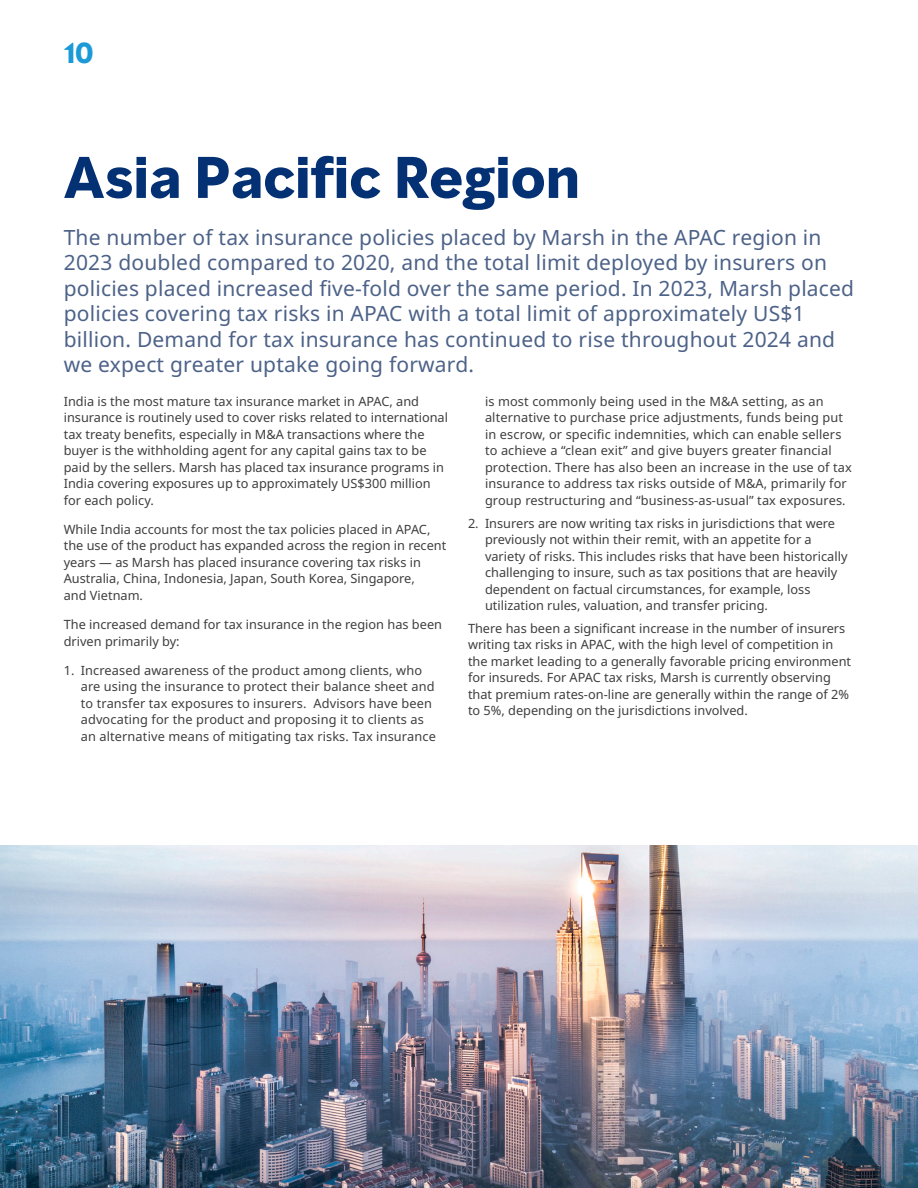
<style>
.page{position:relative;width:918px;height:1188px;background:#fff}
.page>*{position:absolute;margin:0;border:0;box-sizing:border-box;transform-origin:0 0}
.Page_Heading__36_39{font:700 54px "MMC Display";letter-spacing:.01em;color:#043174}
.t1{font:700 27px "MMC Display";color:#1b9ad7}
.Body_Intro__14_17{font:21px/25.5px "Noto Sans";letter-spacing:.01em;color:#4d6288}
.t2{font:12.75px/16.5px "Noto Sans";color:#3e3e3f}
</style>
<div class="page">
<img style="left:0;top:846px;width:918px;height:342px">
<h2 class="t1" style="left:64px;top:35px;width:31px">10</h2>
<h1 class="Page_Heading__36_39" style="left:64px;top:142px;width:517px">Asia Pacific Region</h1>
<h3 class="Body_Intro__14_17" style="left:64px;top:225px;width:792px">The number of tax insurance policies placed by Marsh in the APAC region in 2023 doubled compared to 2020, and the total limit deployed by insurers on policies placed increased five-fold over the same period. In 2023, Marsh placed policies covering tax risks in APAC with a total limit of approximately US$1 billion. Demand for tax insurance has continued to rise throughout 2024 and we expect greater uptake going forward.</h3>
<p class="t2" style="left:64px;top:393px;width:386px">India is the most mature tax insurance market in APAC, and insurance is routinely used to cover risks related to international tax treaty benefits, especially in M&amp;A transactions where the buyer is the withholding agent for any capital gains tax to be paid by the sellers. Marsh has placed tax insurance programs in India covering exposures up to approximately US$300 million for each policy.</p>
<p class="t2" style="left:64px;top:521px;width:384px">While India accounts for most the tax policies placed in APAC, the use of the product has expanded across the region in recent years — as Marsh has placed insurance covering tax risks in Australia, China, Indonesia, Japan, South Korea, Singapore,<br>and Vietnam.</p>
<p class="t2" style="left:64px;top:617px;width:380px">The increased demand for tax insurance in the region has been driven primarily by:</p>
<p class="t2" style="left:81px;top:662px;width:357px;text-indent:-17px">1. Increased awareness of the product among clients, who are using the insurance to protect their balance sheet and to transfer tax exposures to insurers. Advisors have been advocating for the product and proposing it to clients as an alternative means of mitigating tax risks. Tax insurance</p>
<p class="t2" style="left:485px;top:393px;width:368px">is most commonly being used in the M&amp;A setting, as an alternative to purchase price adjustments, funds being put in escrow, or specific indemnities, which can enable sellers to achieve a “clean exit” and give buyers greater financial protection. There has also been an increase in the use of tax insurance to address tax risks outside of M&amp;A, primarily for group restructuring and “business-as-usual” tax exposures.</p>
<p class="t2" style="left:485px;top:515px;width:364px;text-indent:-17px">2. Insurers are now writing tax risks in jurisdictions that were previously not within their remit, with an appetite for a variety of risks. This includes risks that have been historically challenging to insure, such as tax positions that are heavily dependent on factual circumstances, for example, loss utilization rules, valuation, and transfer pricing.</p>
<p class="t2" style="left:468px;top:620px;width:385px">There has been a significant increase in the number of insurers writing tax risks in APAC, with the high level of competition in the market leading to a generally favorable pricing environment for insureds. For APAC tax risks, Marsh is currently observing that premium rates-on-line are generally within the range of 2% to 5%, depending on the jurisdictions involved.</p>
</div>
